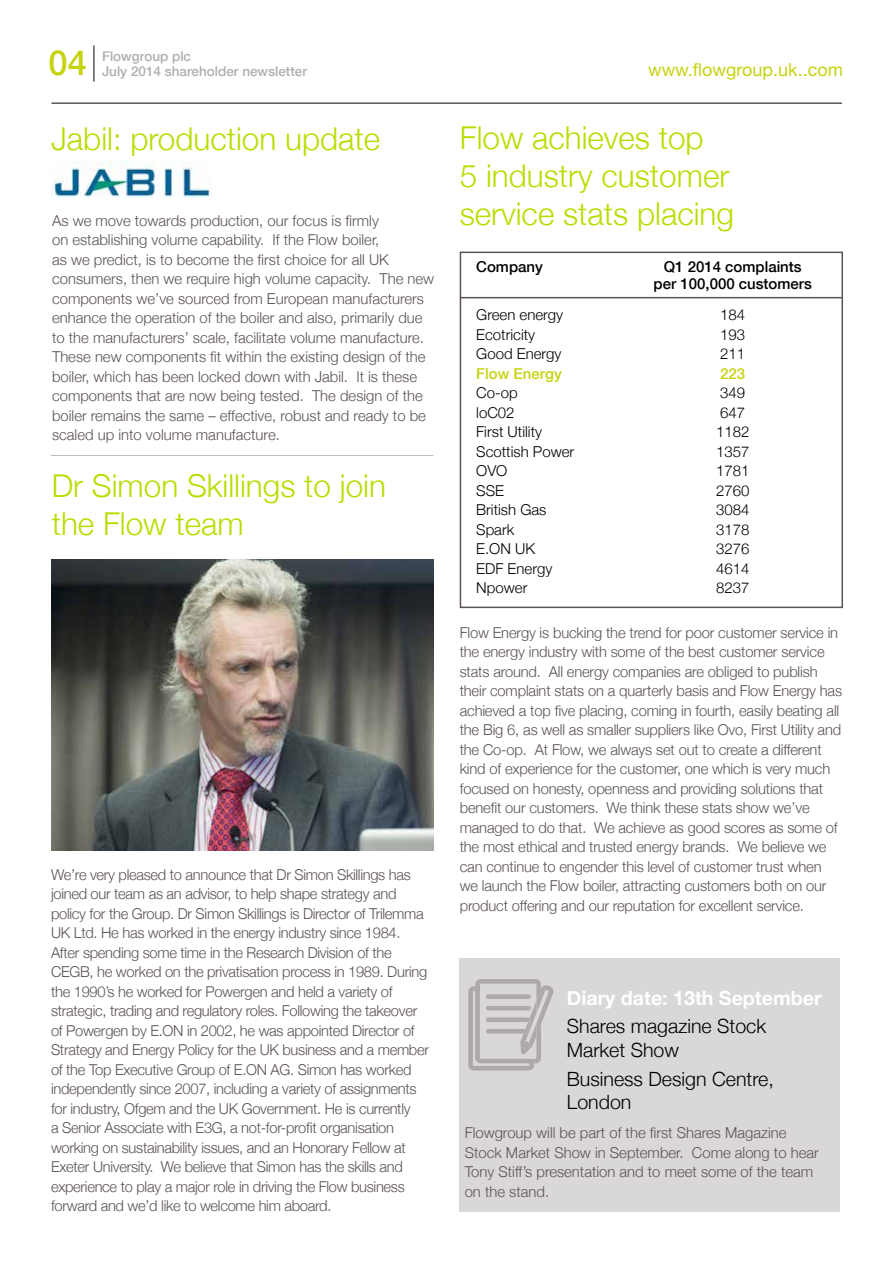
<style>
.page{position:relative;width:893px;height:1263px;background:#fff}
.page>*{position:absolute;margin:0;border:0;box-sizing:border-box;transform-origin:0 0}
.t1{font:500 34.5px "Helvetica Neue";color:#c6d30f}
.t2{font:300 31.5px/37.8px "Helvetica Neue";color:#bbdc00}
.t3{font:300 19.65px/23.5px "Helvetica Neue";color:#000}
.t4{font:700 19.65px "Helvetica Neue";color:#fff}
.t5{font:18px "Helvetica Neue";color:#c6d30f}
.t6{font:300 15px/19.5px "Helvetica Neue";letter-spacing:-.01em;color:#5c5254}
.t7{font:300 15px "Helvetica Neue";color:#000}
.t8{font:500 15px/16.5px "Helvetica Neue";color:#000;text-align:center}
.t9{font:500 15px "Helvetica Neue";color:#c6d30f}
.t10{font:500 13.5px/15px "Helvetica Neue";color:#aeafb2}
</style>
<div class="page">
<hr style="left:94px;top:45px;width:1px;height:37px;background:#000">
<hr style="left:52px;top:103px;width:790px;height:1px;background:#000">
<hr style="left:51px;top:455px;width:382px;height:1px;background:#bebabb">
<img style="left:51px;top:162px;width:160px;height:35px">
<div style="left:460px;top:252px;width:383px;height:356px;border:2px solid #5c5254"></div>
<hr style="left:460px;top:297px;width:383px;height:1px;background:#5c5254">
<div style="left:460px;top:958px;width:380px;height:254px;background:#dad7d8"></div>
<svg style="left:468px;top:979px;width:85px;height:91px"></svg>
<img style="left:51px;top:559px;width:382px;height:291px">
<h1 class="t1" style="left:48px;top:35px;width:40px">04</h1>
<p class="t10" style="left:102px;top:48px;width:207px">Flowgroup plc<br>July 2014 shareholder newsletter</p>
<p class="t5" style="left:648px;top:56px;width:196px">www.flowgroup.uk..com</p>
<h2 class="t2" style="left:51px;top:118px;width:331px">Jabil: production update</h2>
<p class="t6" style="left:52px;top:210px;width:328px">As we move towards production, our focus is firmly</p>
<p class="t6" style="left:52px;top:229px;width:384px">on establishing volume capability. If the Flow boiler,<br>as we predict, is to become the first choice for all UK consumers, then we require high volume capacity. The new components we’ve sourced from European manufacturers enhance the operation of the boiler and also, primarily due to the manufacturers’ scale, facilitate volume manufacture.<br>These new components fit within the existing design of the boiler, which has been locked down with Jabil. It is these components that are now being tested. The design of the boiler remains the same – effective, robust and ready to be scaled up into volume manufacture.</p>
<h2 class="t2" style="left:52px;top:465px;width:336px">Dr Simon Skillings to join the Flow team</h2>
<p class="t6" style="left:51px;top:864px;width:380px">We’re very pleased to announce that Dr Simon Skillings has joined our team as an advisor, to help shape strategy and policy for the Group. Dr Simon Skillings is Director of Trilemma UK Ltd. He has worked in the energy industry since 1984.<br>After spending some time in the Research Division of the CEGB, he worked on the privatisation process in 1989. During the 1990’s he worked for Powergen and held a variety of strategic, trading and regulatory roles. Following the takeover of Powergen by E.ON in 2002, he was appointed Director of Strategy and Energy Policy for the UK business and a member of the Top Executive Group of E.ON AG. Simon has worked independently since 2007, including a variety of assignments for industry, Ofgem and the UK Government. He is currently<br>a Senior Associate with E3G, a not-for-profit organisation working on sustainability issues, and an Honorary Fellow at Exeter University. We believe that Simon has the skills and experience to play a major role in driving the Flow business forward and we’d like to welcome him aboard.</p>
<h2 class="t2" style="left:460px;top:117px;width:271px">Flow achieves top<br>5 industry customer</h2>
<h2 class="t2" style="left:460px;top:193px;width:276px">service stats placing</h2>
<p class="t8" style="left:476px;top:258px;width:68px">Company</p>
<p class="t8" style="left:654px;top:258px;width:160px">Q1 2014 complaints per 100,000 customers</p>
<p class="t7" style="left:476px;top:303px;width:88px">Green energy</p>
<p class="t7" style="left:720px;top:303px;width:27px">184</p>
<p class="t7" style="left:476px;top:322px;width:60px">Ecotricity</p>
<p class="t7" style="left:720px;top:322px;width:27px">193</p>
<p class="t7" style="left:476px;top:342px;width:87px">Good Energy</p>
<p class="t7" style="left:720px;top:342px;width:27px">211</p>
<p class="t9" style="left:476px;top:361px;width:87px">Flow Energy</p>
<p class="t9" style="left:720px;top:361px;width:27px">223</p>
<p class="t7" style="left:476px;top:381px;width:43px">Co-op</p>
<p class="t7" style="left:720px;top:381px;width:27px">349</p>
<p class="t7" style="left:476px;top:400px;width:40px">loC02</p>
<p class="t7" style="left:720px;top:400px;width:27px">647</p>
<p class="t7" style="left:476px;top:420px;width:67px">First Utility</p>
<p class="t7" style="left:716px;top:420px;width:35px">1182</p>
<p class="t7" style="left:476px;top:439px;width:100px">Scottish Power</p>
<p class="t7" style="left:716px;top:439px;width:35px">1357</p>
<p class="t7" style="left:476px;top:459px;width:33px">OVO</p>
<p class="t7" style="left:716px;top:459px;width:35px">1781</p>
<p class="t7" style="left:476px;top:478px;width:29px">SSE</p>
<p class="t7" style="left:716px;top:478px;width:35px">2760</p>
<p class="t7" style="left:476px;top:498px;width:72px">British Gas</p>
<p class="t7" style="left:716px;top:498px;width:35px">3084</p>
<p class="t7" style="left:476px;top:517px;width:40px">Spark</p>
<p class="t7" style="left:716px;top:517px;width:35px">3178</p>
<p class="t7" style="left:476px;top:537px;width:60px">E.ON UK</p>
<p class="t7" style="left:716px;top:537px;width:35px">3276</p>
<p class="t7" style="left:476px;top:556px;width:78px">EDF Energy</p>
<p class="t7" style="left:716px;top:556px;width:35px">4614</p>
<p class="t7" style="left:476px;top:576px;width:53px">Npower</p>
<p class="t7" style="left:716px;top:576px;width:35px">8237</p>
<p class="t6" style="left:460px;top:621px;width:384px">Flow Energy is bucking the trend for poor customer service in the energy industry with some of the best customer service stats around. All energy companies are obliged to publish their complaint stats on a quarterly basis and Flow Energy has achieved a top five placing, coming in fourth, easily beating all the Big 6, as well as smaller suppliers like Ovo, First Utility and the Co-op. At Flow, we always set out to create a different kind of experience for the customer, one which is very much focused on honesty, openness and providing solutions that benefit our customers. We think these stats show we’ve managed to do that. We achieve as good scores as some of the most ethical and trusted energy brands. We believe we can continue to engender this level of customer trust when we launch the Flow boiler, attracting customers both on our product offering and our reputation for excellent service.</p>
<h3 class="t4" style="left:567px;top:982px;width:256px">Diary date: 13th September</h3>
<h3 class="t3" style="left:567px;top:1013px;width:201px">Shares magazine Stock<br>Market Show</h3>
<h3 class="t3" style="left:567px;top:1066px;width:208px">Business Design Centre,<br>London</h3>
<p class="t6" style="left:465px;top:1122px;width:356px">Flowgroup will be part of the first Shares Magazine Stock Market Show in September. Come along to hear Tony Stiff’s presentation and to meet some of the team on the stand.</p>
</div>
